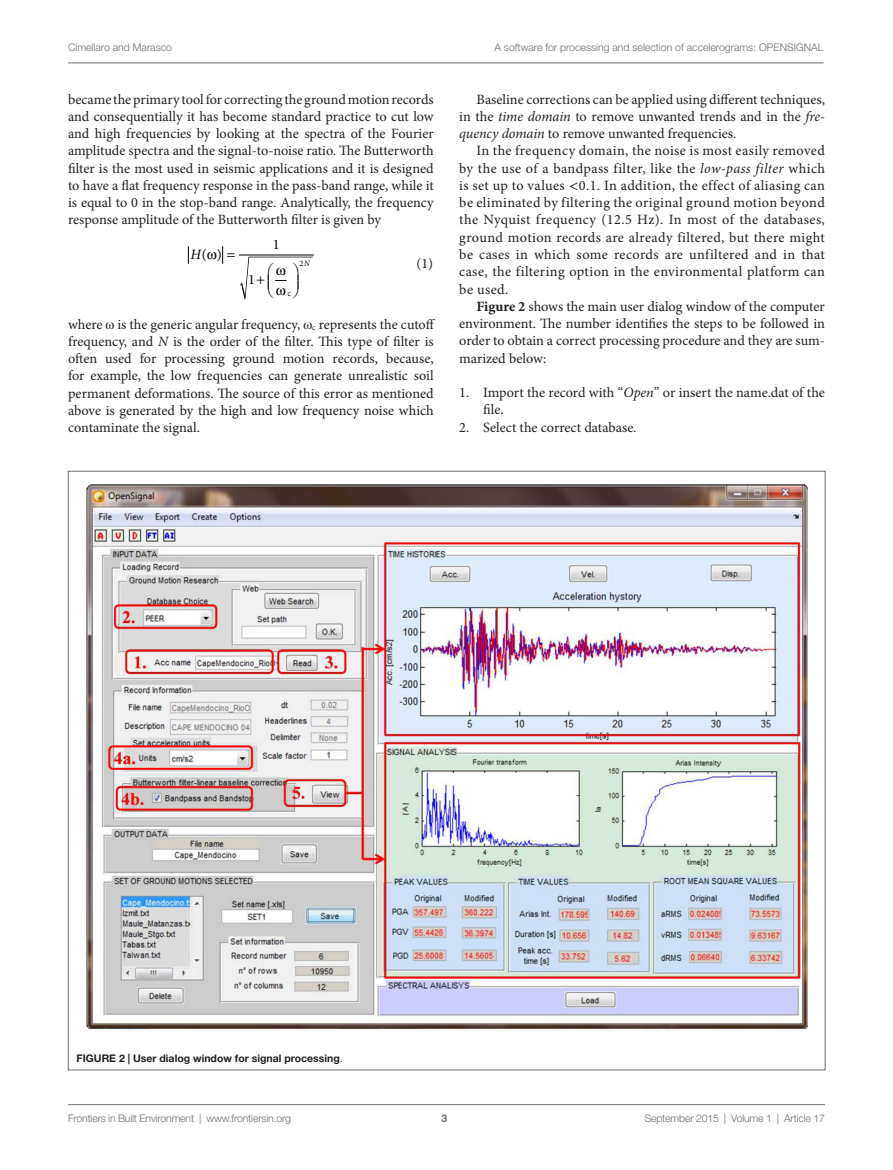
<style>
.page{position:relative;width:893px;height:1170px;background:#fff}
.page>*{position:absolute;margin:0;border:0;box-sizing:border-box;transform-origin:0 0}
.t1{font:14.25px/17.2px "Minion Pro";color:#231f20;text-align:justify}
.t2{font:14.25px "Minion Pro";color:#000}
.t3{font:300 10.5px "Helvetica Neue LT Std";letter-spacing:-.015em;color:#6c6d70}
.t4{font:700 10.5px "Helvetica Neue LT Std";color:#231f20}
.t5{font:700 10.5px "Helvetica Neue LT Std";color:#6c6d70}
.t6{font:8.25px "Minion Pro";color:#000}
.s1{font-style:italic}
.s2{font-family:"STIX General"}
.s3{font-weight:700}
.s4{font-weight:300}
</style>
<div class="page">
<img style="left:86px;top:484px;width:722px;height:546px">
<hr style="left:68px;top:1104px;width:757px;height:1px;background:#6c6d70">
<hr style="left:68px;top:63px;width:756px;height:1px;background:#6c6d70">
<svg style="left:188px;top:246px;width:1px;height:18px"></svg>
<hr style="left:239px;top:254px;width:75px;height:1px;background:#000">
<svg style="left:222px;top:246px;width:91px;height:53px"></svg>
<p class="t3" style="left:68px;top:41px;width:106px">Cimellaro and Marasco</p>
<p class="t3" style="left:494px;top:41px;width:331px">A software for processing and selection of accelerograms: OPENSIGNAL</p>
<p class="t1" style="left:68px;top:90px;width:367px">became the primary tool for correcting the ground motion records and consequentially it has become standard practice to cut low and high frequencies by looking at the spectra of the Fourier amplitude spectra and the signal-to-noise ratio. The Butterworth filter is the most used in seismic applications and it is designed to have a flat frequency response in the pass-band range, while it is equal to 0 in the stop-band range. Analytically, the frequency response amplitude of the Butterworth filter is given by</p>
<p class="t2" style="left:190px;top:245px;width:33px"><span class="s1">H</span>( )</p>
<p class="t6" style="left:300px;top:258px;width:12px">2<span class="s1">N</span></p>
<p class="t2" style="left:273px;top:235px;width:8px">1</p>
<p class="t1" style="left:416px;top:254px;width:18px">(1)</p>
<p class="t2" style="left:248px;top:270px;width:8px">1</p>
<p class="t6" style="left:287px;top:288px;width:5px">c</p>
<p class="t1" style="left:68px;top:315px;width:369px">where <span class="s2">ω</span> is the generic angular frequency, <span class="s2">ω</span><sub>c</sub> represents the cutoff frequency, and <span class="s1">N</span> is the order of the filter. This type of filter is often used for processing ground motion records, because, for example, the low frequencies can generate unrealistic soil permanent deformations. The source of this error as mentioned above is generated by the high and low frequency noise which contaminate the signal.</p>
<p class="t1" style="left:459px;top:90px;width:367px;text-indent:17px">Baseline corrections can be applied using different techniques, in the <span class="s1">time domain</span> to remove unwanted trends and in the <span class="s1">fre&shy;quency domain</span> to remove unwanted frequencies.</p>
<p class="t1" style="left:459px;top:142px;width:367px;text-indent:17px">In the frequency domain, the noise is most easily removed by the use of a bandpass filter, like the <span class="s1">low-pass filter</span> which is set up to values <span class="s2">&lt;</span>0.1. In addition, the effect of aliasing can be eliminated by filtering the original ground motion beyond the Nyquist frequency (12.5 Hz). In most of the databases, ground motion records are already filtered, but there might be cases in which some records are unfiltered and in that case, the filtering option in the environmental platform can be used.</p>
<p class="t1" style="left:459px;top:298px;width:367px;text-indent:17px"><span class="s3">Figure 2</span> shows the main user dialog window of the computer environment. The number identifies the steps to be followed in order to obtain a correct processing procedure and they are sum&shy;marized below:</p>
<p class="t1" style="left:483px;top:384px;width:343px;text-indent:-24px">1. Import the record with “<span class="s1">Open</span>” or insert the name.dat of the file.</p>
<p class="t1" style="left:459px;top:418px;width:179px">2. Select the correct database.</p>
<p class="t4" style="left:77px;top:1051px;width:268px">FIG URE 2 | User dialog window for signal processing<span class="s4">.</span></p>
<p class="t3" style="left:68px;top:1111px;width:225px">Frontiers in Built Environment | www.frontiersin.org</p>
<p class="t5" style="left:441px;top:1111px;width:7px">3</p>
<p class="t3" style="left:645px;top:1111px;width:182px">September 2015 | Volume 1 | Article 17</p>
</div>
